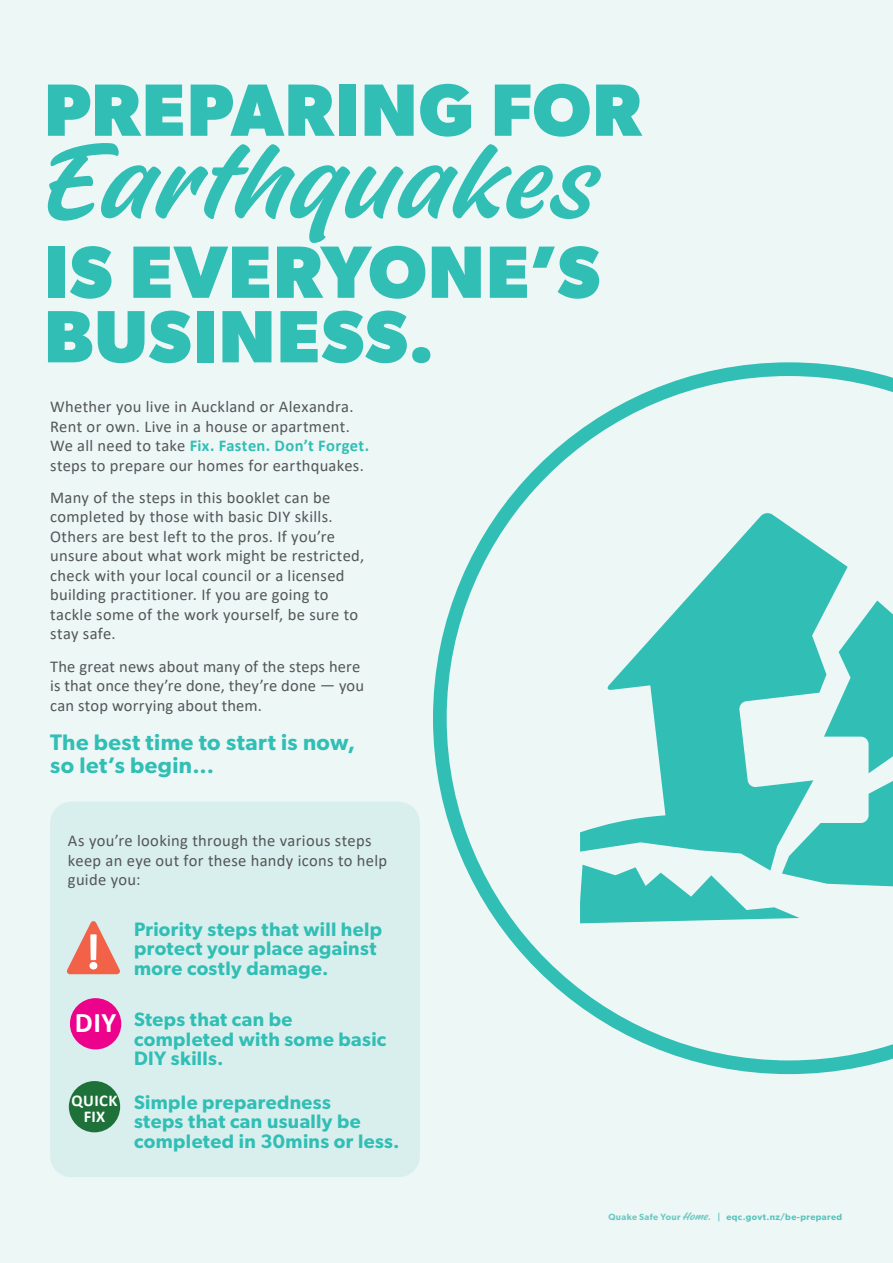
<style>
.page{position:relative;width:893px;height:1263px;background:#fff}
.page>*{position:absolute;margin:0;border:0;box-sizing:border-box;transform-origin:0 0}
.t1{font:118.5px "Fineday Style Twonon connect";letter-spacing:.015em;color:#31beb5}
.t2{font:700 74.25px/64.5px "Gibson";letter-spacing:.015em;color:#31beb5}
.t3{font:700 28.5px "Calibri";color:#fff}
.t4{font:600 22.5px/22.5px "Gibson";letter-spacing:.02em;color:#31beb5}
.t5{font:600 19.5px/19.5px "Gibson";letter-spacing:.02em;color:#31beb5}
.Body_copy{font:16.5px/19.5px "Calibri";letter-spacing:.015em;color:#545557}
.t6{font:700 16.5px/16.5px "Calibri";letter-spacing:.02em;color:#fff;text-align:center}
.t7{font:600 9px "Gibson";letter-spacing:.045em;color:#57c3bb}
.s1{font-weight:700;color:#31beb5}
.s2{color:#6cc8c2}
.s3{font-family:"Fineday Style Twonon connect";font-weight:400;font-size:12px;color:#6cc8c2}
</style>
<div class="page">
<div style="left:0;top:0;width:892px;height:1263px;background:#ecf7f6"></div>
<div style="left:50px;top:801px;width:370px;height:376px;background:#d9efed;border-radius:21px"></div>
<div style="left:70px;top:998px;width:51px;height:51px;background:#ed028c;border-radius:50%"></div>
<div style="left:69px;top:1081px;width:51px;height:51px;background:#1e7138;border-radius:50%"></div>
<svg style="left:66px;top:921px;width:54px;height:54px"></svg>
<svg style="left:433px;top:362px;width:459px;height:712px"></svg>
<svg style="left:580px;top:512px;width:267px;height:88px"></svg>
<svg style="left:580px;top:600px;width:312px;height:323px"></svg>
<p class="t2" style="left:44px;top:76px;width:598px">PREPARING FOR</p>
<p class="t1" style="left:44px;top:118px;width:551px">Earthquakes</p>
<p class="t2" style="left:44px;top:238px;width:557px">IS EVERYONE’S<br>BUSINESS.</p>
<p class="Body_copy" style="left:50px;top:396px;width:320px">Whether you live in Auckland or Alexandra.<br>Rent or own. Live in a house or apartment.<br>We all need to take <span class="s1">Fix. Fasten. Don’t Forget. </span>steps to prepare our homes for earthquakes.</p>
<p class="Body_copy" style="left:50px;top:487px;width:315px">Many of the steps in this booklet can be completed by those with basic DIY skills.<br>Others are best left to the pros. If you’re unsure about what work might be restricted, check with your local council or a licensed building practitioner. If you are going to tackle some of the work yourself, be sure to stay safe.</p>
<p class="Body_copy" style="left:50px;top:656px;width:315px">The great news about many of the steps here is that once they’re done, they’re done — you can stop worrying about them.</p>
<p class="t4" style="left:50px;top:730px;width:306px">The best time to start is now, so let’s begin...</p>
<p class="Body_copy" style="left:68px;top:830px;width:320px">As you’re looking through the various steps keep an eye out for these handy icons to help guide you:</p>
<p class="t3" style="left:75px;top:1002px;width:43px">DIY</p>
<p class="t6" style="left:72px;top:1091px;width:47px">QUICK<br>FIX</p>
<p class="t5" style="left:134px;top:919px;width:249px">Priority steps that will help protect your place against more costly damage.</p>
<p class="t5" style="left:134px;top:1009px;width:254px">Steps that can be completed with some basic<br>DIY skills.</p>
<p class="t5" style="left:134px;top:1092px;width:267px">Simple preparedness<br>steps that can usually be completed in 30mins or less.</p>
<p class="t7" style="left:608px;top:1211px;width:235px"><span class="s2">Quake Safe Your</span> <span class="s3">Home.</span> <span class="s2">|</span> eqc.govt.nz/be-prepared</p>
</div>
